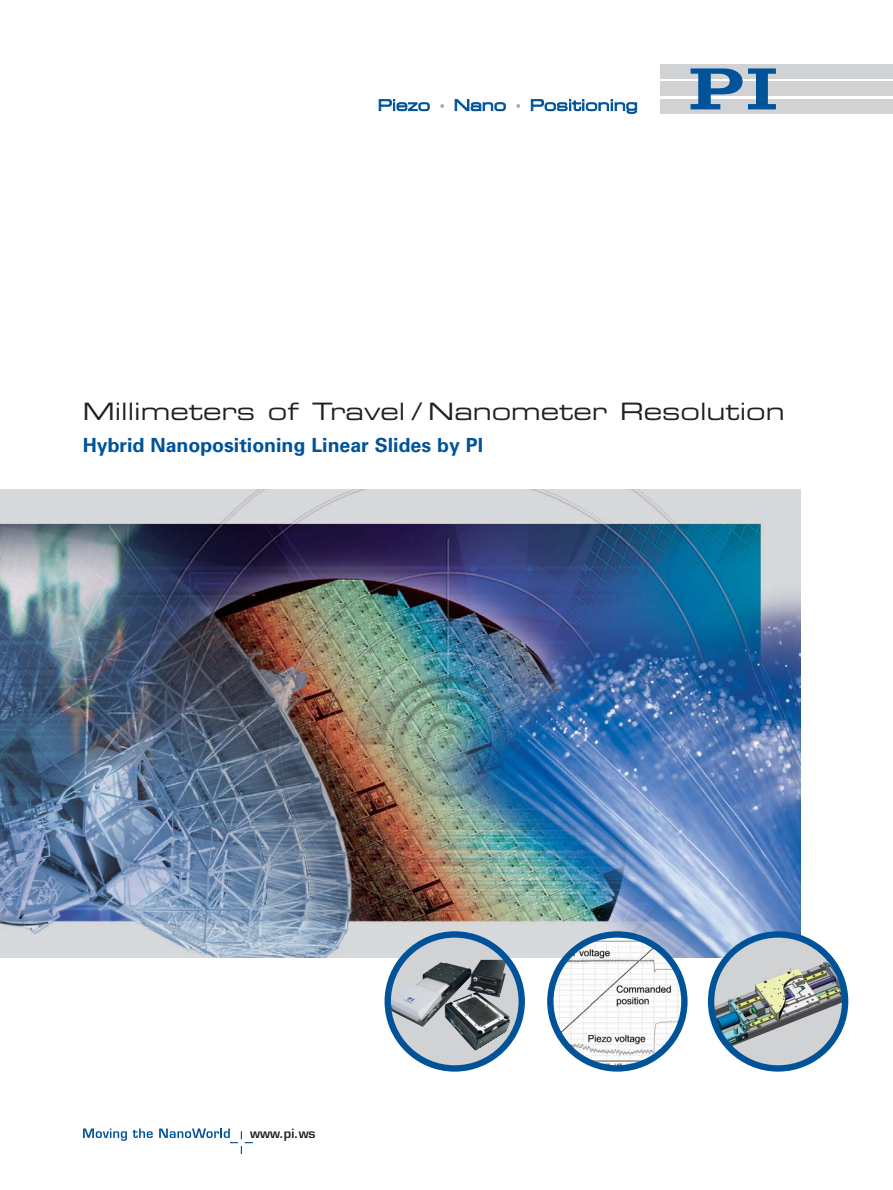
<style>
.page{position:relative;width:893px;height:1190px;background:#fff}
.page>*{position:absolute;margin:0;border:0;box-sizing:border-box;transform-origin:0 0}
.t1{font:24px "Eurostile Extended Two";color:#231f20}
.t2{font:700 19.5px "Univers";color:#005399}
.t3{font:600 12.45px "Eurostile";color:#231f20}
</style>
<div class="page">
<svg style="left:660px;top:79px;width:232px;height:3px"></svg>
<div style="left:660px;top:64px;width:232px;height:15px;background:#d1d2d4"></div>
<div style="left:660px;top:82px;width:232px;height:14px;background:#d1d2d4"></div>
<div style="left:660px;top:99px;width:232px;height:15px;background:#d1d2d4"></div>
<svg style="left:748px;top:68px;width:27px;height:41px"></svg>
<svg style="left:690px;top:68px;width:52px;height:41px"></svg>
<svg style="left:379px;top:99px;width:50px;height:12px"></svg>
<svg style="left:440px;top:104px;width:4px;height:4px"></svg>
<svg style="left:455px;top:99px;width:50px;height:12px"></svg>
<svg style="left:516px;top:104px;width:4px;height:4px"></svg>
<svg style="left:531px;top:99px;width:106px;height:15px"></svg>
<img style="left:0;top:489px;width:800px;height:468px">
<img style="left:708px;top:931px;width:140px;height:140px">
<svg style="left:384px;top:931px;width:141px;height:140px;background:#9aa7b3"></svg>
<svg style="left:547px;top:931px;width:140px;height:140px"></svg>
<svg style="left:83px;top:1128px;width:44px;height:12px"></svg>
<svg style="left:133px;top:1128px;width:20px;height:10px"></svg>
<svg style="left:159px;top:1128px;width:94px;height:26px"></svg>
<p class="t1" style="left:83px;top:402px;width:703px">Millimeters of Travel / Nanometer Resolution</p>
<p class="t2" style="left:83px;top:438px;width:402px">Hybrid Nanopositioning Linear Slides by PI</p>
<p class="t3" style="left:250px;top:1128px;width:67px">www.pi.ws</p>
</div>
